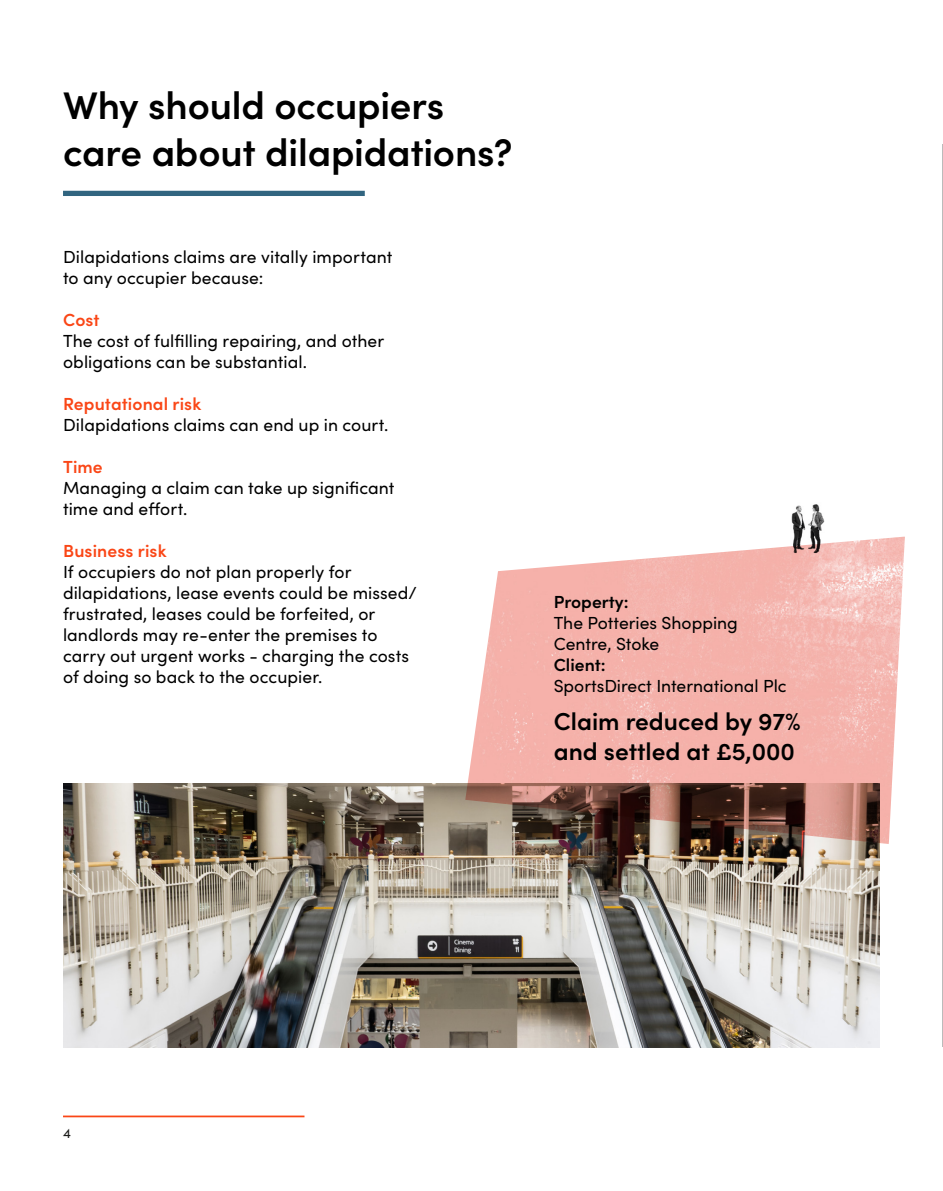
<style>
.page{position:relative;width:943px;height:1191px;background:#fff}
.page>*{position:absolute;margin:0;border:0;box-sizing:border-box;transform-origin:0 0}
.t1{font:600 38.5px/46.2px "Sofia Pro";letter-spacing:-.005em;color:#000}
.t2{font:600 24.5px/29.4px "Sofia Pro";color:#000}
.t3{font:17.5px/21px "Sofia Pro";letter-spacing:.005em;color:#000}
.t4{font:600 17.5px "Sofia Pro";letter-spacing:.005em;color:#fa4616}
.t5{font:600 17.5px "Sofia Pro";color:#000}
.t6{font:14px "Sofia Pro";color:#1d1d1b}
</style>
<div class="page">
<img style="left:465px;top:536px;width:439px;height:308px">
<img style="left:771px;top:504px;width:74px;height:60px">
<div style="left:63px;top:191px;width:302px;height:5px;background:#316580"></div>
<img style="left:63px;top:784px;width:817px;height:263px">
<hr style="left:942px;top:144px;width:1px;height:903px;background:#b3b2b2">
<hr style="left:63px;top:1115px;width:241px;height:2px;background:#fa4616">
<h1 class="t1" style="left:63px;top:80px;width:451px">Why should occupiers care about dilapidations?</h1>
<p class="t3" style="left:63px;top:246px;width:331px">Dilapidations claims are vitally important to any occupier because:</p>
<p class="t4" style="left:63px;top:307px;width:38px">Cost</p>
<p class="t3" style="left:63px;top:330px;width:323px">The cost of fulfilling repairing, and other obligations can be substantial.</p>
<p class="t4" style="left:63px;top:391px;width:140px">Reputational risk</p>
<p class="t3" style="left:63px;top:414px;width:327px">Dilapidations claims can end up in court.</p>
<p class="t4" style="left:63px;top:454px;width:41px">Time</p>
<p class="t3" style="left:63px;top:477px;width:333px">Managing a claim can take up significant time and effort.</p>
<p class="t4" style="left:63px;top:538px;width:105px">Business risk</p>
<p class="t3" style="left:63px;top:561px;width:355px">If occupiers do not plan properly for dilapidations, lease events could be missed/ frustrated, leases could be forfeited, or landlords may re-enter the premises to carry out urgent works - charging the costs of doing so back to the occupier.</p>
<p class="t5" style="left:553px;top:589px;width:76px">Property:</p>
<p class="t3" style="left:553px;top:611px;width:186px">The Potteries Shopping<br>Centre, Stoke</p>
<p class="t5" style="left:553px;top:652px;width:53px">Client:</p>
<p class="t3" style="left:553px;top:674px;width:234px">SportsDirect International Plc</p>
<h2 class="t2" style="left:553px;top:705px;width:248px">Claim reduced by 97% and settled at £5,000</h2>
<p class="t6" style="left:63px;top:1123px;width:9px">4</p>
</div>
